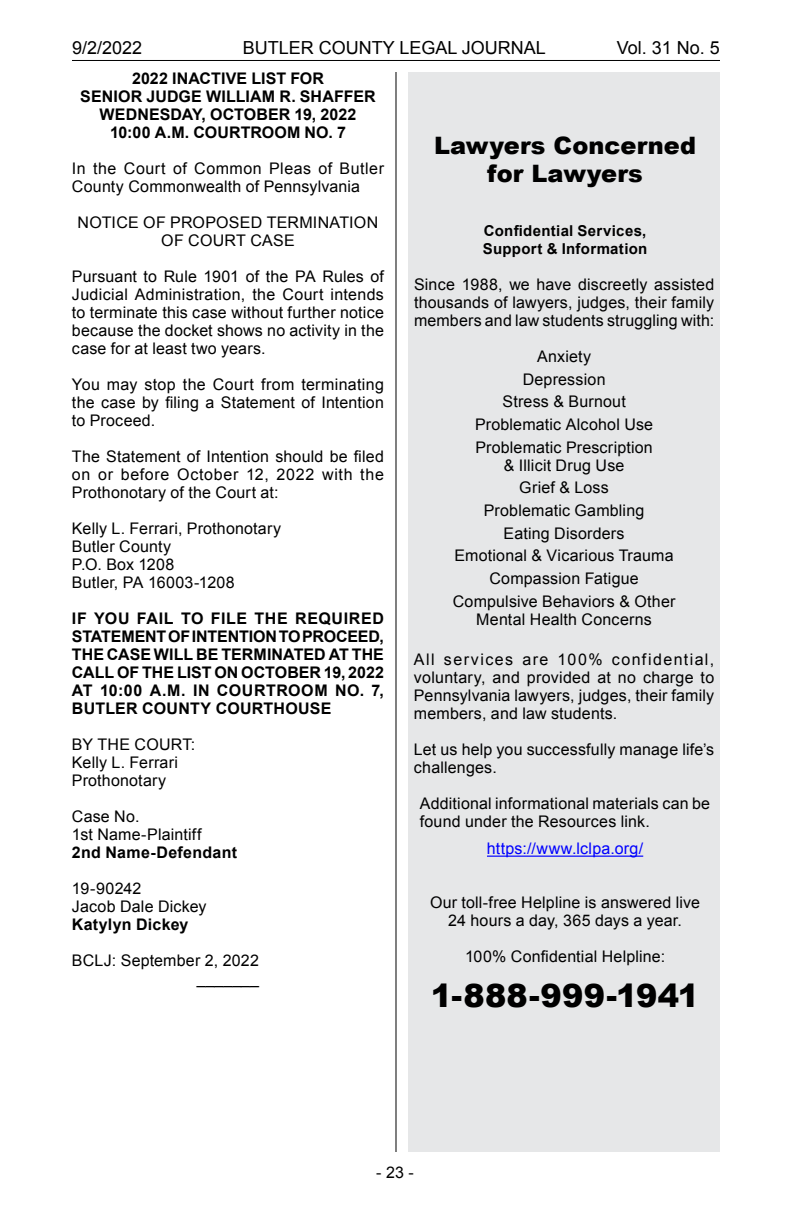
<style>
.page{position:relative;width:792px;height:1224px;background:#fff}
.page>*{position:absolute;margin:0;border:0;box-sizing:border-box;transform-origin:0 0}
.t1{font:900 32px "Arial";letter-spacing:.005em;color:#000}
.t2{font:900 24px/28px "Arial";letter-spacing:.005em;color:#000;text-align:center}
.t3{font:18px "Arial";color:#000}
.t4{font:16px/18px "Arial";letter-spacing:.01em;color:#000}
.t5{font:700 16px/18px "Arial";letter-spacing:.01em;color:#000;text-align:center}
.t6{font:16px "Arial";letter-spacing:.015em;color:#00f}
.t7{font:700 15px/18px "Arial";letter-spacing:.02em;color:#000}
</style>
<div class="page">
<hr style="left:395px;top:72px;width:1px;height:1080px;background:#000">
<hr style="left:72px;top:60px;width:648px;height:1px;background:#000">
<div style="left:408px;top:72px;width:312px;height:1080px;background:#e6e7e8"></div>
<hr style="left:487px;top:856px;width:156px;height:1px;background:#00f">
<p class="t3" style="left:72px;top:36px;width:72px">9/2/2022</p>
<p class="t3" style="left:243px;top:36px;width:305px">BUTLER COUNTY LEGAL JOURNAL</p>
<p class="t3" style="left:617px;top:36px;width:105px">Vol. 31 No. 5</p>
<p class="t5" style="left:80px;top:70px;width:297px">2022 INACTIVE LIST FOR<br>SENIOR JUDGE WILLIAM R. SHAFFER<br>WEDNESDAY, OCTOBER 19, 2022<br>10:00 A.M. COURTROOM NO. 7</p>
<p class="t4" style="left:72px;top:159px;width:314px">In the Court of Common Pleas of Butler<br>County Commonwealth of Pennsylvania</p>
<p class="t4" style="left:78px;top:213px;width:302px;text-align:center">NOTICE OF PROPOSED TERMINATION<br>OF COURT CASE</p>
<p class="t4" style="left:72px;top:267px;width:314px;text-align:justify">Pursuant to Rule 1901 of the PA Rules of Judicial Administration, the Court intends to terminate this case without further notice because the docket shows no activity in the case for at least two years.</p>
<p class="t4" style="left:72px;top:375px;width:314px;text-align:justify">You may stop the Court from terminating the case by filing a Statement of Intention to Proceed.</p>
<p class="t4" style="left:72px;top:447px;width:313px;text-align:justify">The Statement of Intention should be filed on or before October 12, 2022 with the Prothonotary of the Court at:</p>
<p class="t4" style="left:72px;top:519px;width:211px">Kelly L. Ferrari, Prothonotary<br>Butler County<br>P.O. Box 1208<br>Butler, PA 16003-1208</p>
<p class="t5" style="left:72px;top:610px;width:314px;text-align:justify">IF YOU FAIL TO FILE THE REQUIRED STATEMENT OF INTENTION TO PROCEED, THE CASE WILL BE TERMINATED AT THE CALL OF THE LIST ON OCTOBER 19, 2022<br>AT 10:00 A.M. IN COURTROOM NO. 7, BUTLER COUNTY COURTHOUSE</p>
<p class="t4" style="left:72px;top:735px;width:125px">BY THE COURT:<br>Kelly L. Ferrari<br>Prothonotary</p>
<p class="t4" style="left:72px;top:807px;width:131px">Case No.<br>1st Name-Plaintiff</p>
<p class="t5" style="left:72px;top:844px;width:167px">2nd Name-Defendant</p>
<p class="t4" style="left:72px;top:879px;width:136px">19-90242<br>Jacob Dale Dickey</p>
<p class="t5" style="left:72px;top:916px;width:118px">Katylyn Dickey</p>
<p class="t4" style="left:72px;top:951px;width:189px;text-align:right">BCLJ: September 2, 2022 _______</p>
<h2 class="t2" style="left:434px;top:131px;width:264px">Lawyers Concerned for Lawyers</h2>
<p class="t7" style="left:483px;top:222px;width:166px">Confidential Services,<br>Support &amp; Information</p>
<p class="t4" style="left:414px;top:276px;width:302px;text-align:justify">Since 1988, we have discreetly assisted thousands of lawyers, judges, their family members and law students struggling with:</p>
<p class="t4" style="left:475px;top:345px;width:180px;line-height:22.6px;text-align:center">Anxiety<br>Depression<br>Stress &amp; Burnout<br>Problematic Alcohol Use<br>Problematic Prescription</p>
<p class="t4" style="left:453px;top:454px;width:224px;line-height:22.6px;text-align:center">&amp; Illicit Drug Use<br>Grief &amp; Loss<br>Problematic Gambling<br>Eating Disorders<br>Emotional &amp; Vicarious Trauma<br>Compassion Fatigue<br>Compulsive Behaviors &amp; Other</p>
<p class="t4" style="left:476px;top:610px;width:177px">Mental Health Concerns</p>
<p class="t4" style="left:414px;top:651px;width:302px;text-align:justify">All services are 100% confidential, voluntary, and provided at no charge to Pennsylvania lawyers, judges, their family members, and law students.</p>
<p class="t4" style="left:414px;top:741px;width:302px">Let us help you successfully manage life’s challenges.</p>
<p class="t4" style="left:420px;top:795px;width:292px">Additional informational materials can be found under the Resources link.</p>
<p class="t6" style="left:487px;top:838px;width:158px">https://www.lclpa.org/</p>
<p class="t4" style="left:430px;top:894px;width:272px;text-align:center">Our toll-free Helpline is answered live<br>24 hours a day, 365 days a year.</p>
<p class="t4" style="left:465px;top:948px;width:202px">100% Confidential Helpline:</p>
<h1 class="t1" style="left:431px;top:973px;width:270px">1-888-999-1941</h1>
<p class="t4" style="left:376px;top:1163px;width:39px">- 23 -</p>
</div>
